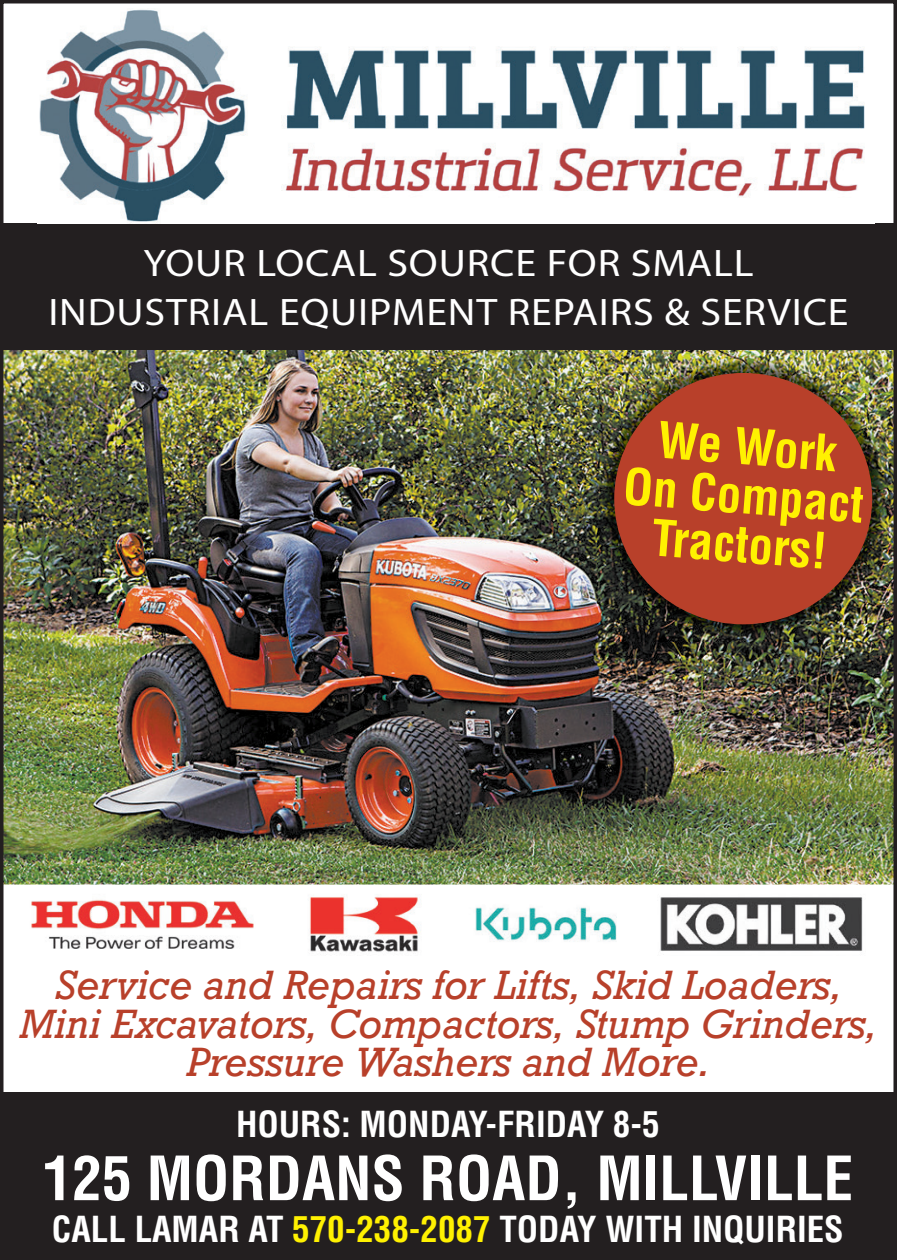
<style>
.page{position:relative;width:897px;height:1260px;background:#fff}
.page>*{position:absolute;margin:0;border:0;box-sizing:border-box;transform-origin:0 0}
.t1{font:700 condensed 59.5px "Helvetica";color:#fff}
.t2{font:700 condensed 49px/49px "Helvetica";color:#fff101;text-align:center}
.t3{font:italic 38.5px/38.5px "Rockwell";color:#b8402a;text-align:center}
.t4{font:38.5px/49px "Myriad Pro";letter-spacing:.02em;color:#fff;text-align:center;scale:1.09 1}
.t5{font:700 condensed 35px "Helvetica";color:#fff}
.s1{color:#fff101}
</style>
<div class="page">
<img style="left:5px;top:350px;width:887px;height:535px">
<div style="left:2px;top:224px;width:895px;height:126px;background:#231f20"></div>
<img style="left:39px;top:9px;width:826px;height:215px">
<img style="left:597px;top:356px;width:292px;height:286px">
<div style="left:614px;top:373px;width:258px;height:251px;background:#b8402a;border-radius:50%"></div>
<div style="left:0;top:1092px;width:897px;height:168px;background:#231f20"></div>
<img style="left:31px;top:897px;width:832px;height:55px">
<p class="t4" style="left:48px;top:238px;width:735px">YOUR LOCAL SOURCE FOR SMALL<br>INDUSTRIAL EQUIPMENT REPAIRS &amp; SERVICE</p>
<p class="t2" style="left:628px;top:413px;width:242px;rotate:4deg">We Work<br>On Compact<br>Tractors!</p>
<p class="t3" style="left:20px;top:967px;width:859px">Service and Repairs for Lifts, Skid Loaders,<br>Mini Excavators, Compactors, Stump Grinders,<br>Pressure Washers and More.</p>
<p class="t5" style="left:236px;top:1102px;width:425px">HOURS: MONDAY-FRIDAY 8-5</p>
<h1 class="t1" style="left:42px;top:1141px;width:812px">125 MORDANS ROAD, MILLVILLE</h1>
<p class="t5" style="left:52px;top:1207px;width:793px">CALL LAMAR AT <span class="s1">570-238-2087</span> TODAY WITH INQUIRIES</p>
</div>
